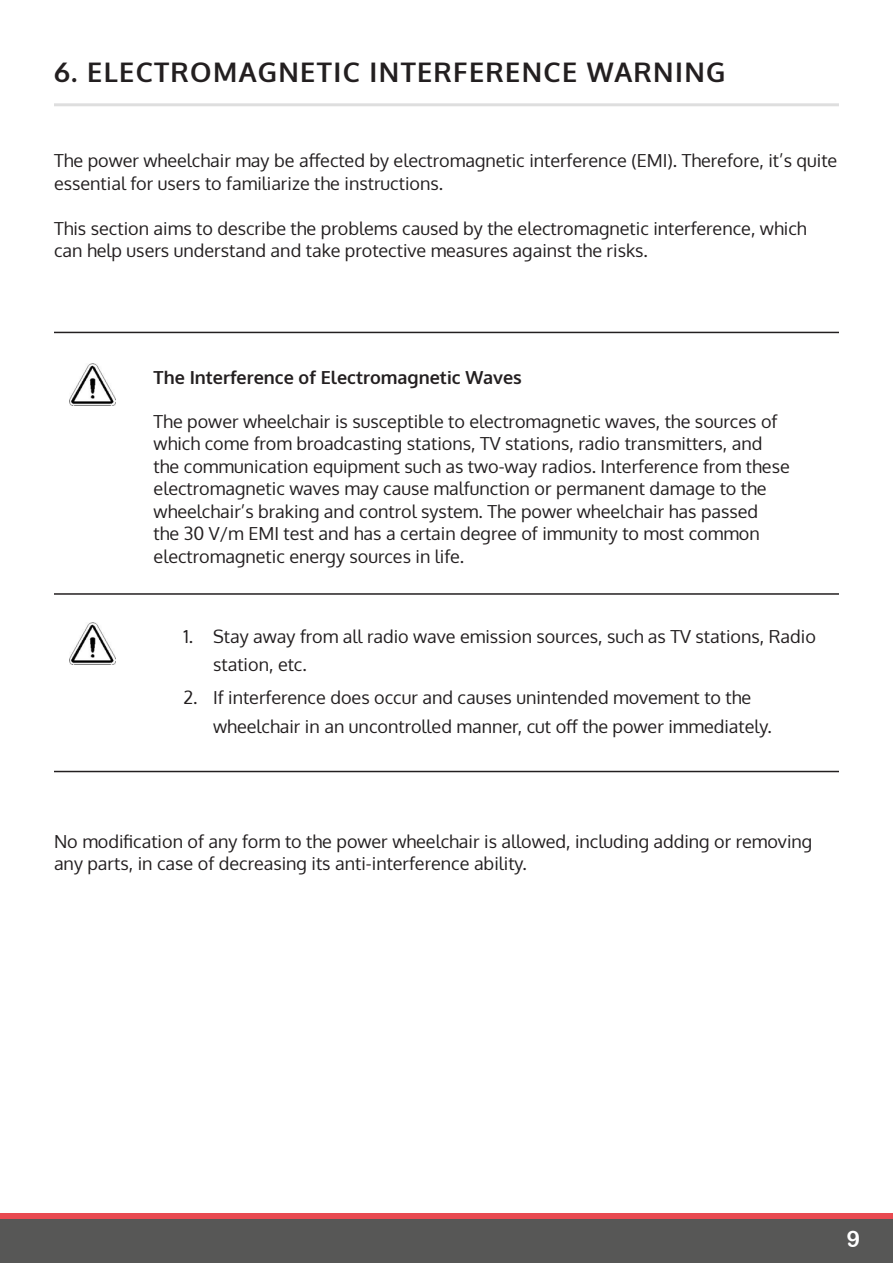
<style>
.page{position:relative;width:893px;height:1263px;background:#fff}
.page>*{position:absolute;margin:0;border:0;box-sizing:border-box;transform-origin:0 0}
.Section_title{font:700 27px "Oxygen";letter-spacing:.05em;color:#231f20}
.t1{font:22.65px "Arial Rounded MT Bold";color:#fff}
.Body{font:18px/22.5px "Oxygen";color:#231f20}
.Body_title{font:700 18px "Oxygen";color:#231f20}
</style>
<div class="page">
<div style="left:0;top:1213px;width:893px;height:6px;background:#e94a51"></div>
<div style="left:0;top:1219px;width:893px;height:44px;background:#575756"></div>
<hr style="left:54px;top:103px;width:785px;height:3px;background:#57585a">
<img style="left:69px;top:364px;width:46px;height:41px">
<img style="left:69px;top:623px;width:46px;height:41px">
<hr style="left:54px;top:332px;width:785px;height:1px;background:#231f20">
<hr style="left:54px;top:593px;width:785px;height:2px;background:#231f20">
<hr style="left:54px;top:771px;width:785px;height:1px;background:#231f20">
<p class="Section_title" style="left:54px;top:55px;width:673px">6. ELECTROMAGNETIC INTERFERENCE WARNING</p>
<p class="Body" style="left:54px;top:150px;width:785px">The power wheelchair may be affected by electromagnetic interference (EMI). Therefore, it’s quite essential for users to familiarize the instructions.</p>
<p class="Body" style="left:54px;top:217px;width:754px">This section aims to describe the problems caused by the electromagnetic interference, which can help users understand and take protective measures against the risks.</p>
<p class="Body_title" style="left:154px;top:366px;width:370px">The Interference of Electromagnetic Waves</p>
<p class="Body" style="left:154px;top:410px;width:638px">The power wheelchair is susceptible to electromagnetic waves, the sources of which come from broadcasting stations, TV stations, radio transmitters, and the communication equipment such as two-way radios. Interference from these electromagnetic waves may cause malfunction or permanent damage to the wheelchair’s braking and control system. The power wheelchair has passed<br>the 30 V/m EMI test and has a certain degree of immunity to most common electromagnetic energy sources in life.</p>
<p class="Body" style="left:213px;top:622px;width:604px;line-height:28.5px;text-indent:-30px">1. Stay away from all radio wave emission sources, such as TV stations, Radio station, etc.</p>
<p class="Body" style="left:213px;top:683px;width:560px;line-height:28.5px;text-indent:-30px">2. If interference does occur and causes unintended movement to the wheelchair in an uncontrolled manner, cut off the power immediately.</p>
<p class="Body" style="left:54px;top:830px;width:760px">No modification of any form to the power wheelchair is allowed, including adding or removing any parts, in case of decreasing its anti-interference ability.</p>
<p class="t1" style="left:847px;top:1225px;width:15px">9</p>
</div>
